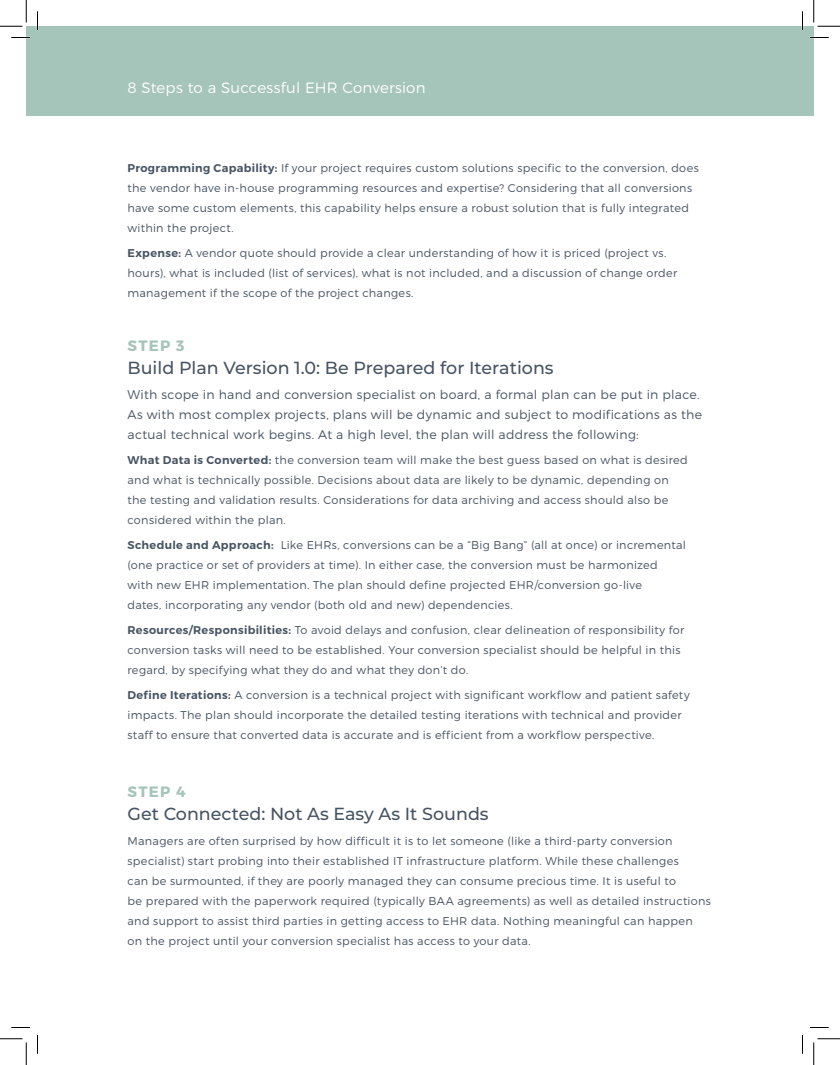
<style>
.page{position:relative;width:840px;height:1065px;background:#fff}
.page>*{position:absolute;margin:0;border:0;box-sizing:border-box;transform-origin:0 0}
.t1{font:500 17.5px "Montserrat";color:#465362}
.t2{font:300 15px "Montserrat";letter-spacing:.01em;color:#fff}
.t3{font:700 15px "Montserrat";letter-spacing:.085em;color:#a5c4ba}
.t4{font:300 12.5px/20px "Montserrat";letter-spacing:.02em;color:#465362}
.t5{font:300 11.25px/20px "Montserrat";letter-spacing:.025em;color:#465362}
.s1{font-weight:600}
</style>
<div class="page">
<div style="left:26px;top:26px;width:788px;height:90px;background:#a5c4ba"></div>
<svg style="left:11px;top:37px;width:19px;height:1px"></svg>
<svg style="left:810px;top:37px;width:19px;height:1px"></svg>
<svg style="left:11px;top:1027px;width:19px;height:1px"></svg>
<svg style="left:810px;top:1027px;width:19px;height:1px"></svg>
<svg style="left:37px;top:11px;width:1px;height:19px"></svg>
<svg style="left:37px;top:1035px;width:1px;height:19px"></svg>
<svg style="left:802px;top:11px;width:1px;height:19px"></svg>
<svg style="left:802px;top:1035px;width:1px;height:19px"></svg>
<svg style="left:0;top:0;width:27px;height:27px"></svg>
<svg style="left:0;top:1039px;width:27px;height:26px"></svg>
<svg style="left:814px;top:0;width:26px;height:27px"></svg>
<svg style="left:814px;top:1039px;width:26px;height:26px"></svg>
<h2 class="t2" style="left:128px;top:80px;width:300px">8 Steps to a Successful EHR Conversion</h2>
<p class="t5" style="left:128px;top:159px;width:573px"><span class="s1">Programming Capability:</span> If your project requires custom solutions specific to the conversion, does the vendor have in-house programming resources and expertise? Considering that all conversions have some custom elements, this capability helps ensure a robust solution that is fully integrated within the project.</p>
<p class="t5" style="left:128px;top:244px;width:551px"><span class="s1">Expense:</span> A vendor quote should provide a clear understanding of how it is priced (project vs. hours), what is included (list of services), what is not included, and a discussion of change order management if the scope of the project changes.</p>
<h2 class="t3" style="left:128px;top:340px;width:58px">STEP 3</h2>
<h1 class="t1" style="left:128px;top:361px;width:428px">Build Plan Version 1.0: Be Prepared for Iterations</h1>
<p class="t4" style="left:128px;top:385px;width:576px">With scope in hand and conversion specialist on board, a formal plan can be put in place.<br>As with most complex projects, plans will be dynamic and subject to modifications as the actual technical work begins. At a high level, the plan will address the following:</p>
<p class="t5" style="left:128px;top:450px;width:562px"><span class="s1">What Data is Converted:</span> the conversion team will make the best guess based on what is desired and what is technically possible. Decisions about data are likely to be dynamic, depending on the testing and validation results. Considerations for data archiving and access should also be considered within the plan.</p>
<p class="t5" style="left:128px;top:535px;width:560px"><span class="s1">Schedule and Approach:</span> Like EHRs, conversions can be a “Big Bang” (all at once) or incremental (one practice or set of providers at time). In either case, the conversion must be harmonized<br>with new EHR implementation. The plan should define projected EHR/conversion go-live<br>dates, incorporating any vendor (both old and new) dependencies.</p>
<p class="t5" style="left:128px;top:620px;width:558px"><span class="s1">Resources/Responsibilities:</span> To avoid delays and confusion, clear delineation of responsibility for conversion tasks will need to be established. Your conversion specialist should be helpful in this regard, by specifying what they do and what they don’t do.</p>
<p class="t5" style="left:128px;top:685px;width:564px"><span class="s1">Define Iterations:</span> A conversion is a technical project with significant workflow and patient safety impacts. The plan should incorporate the detailed testing iterations with technical and provider staff to ensure that converted data is accurate and is efficient from a workflow perspective.</p>
<h2 class="t3" style="left:128px;top:785px;width:60px">STEP 4</h2>
<h1 class="t1" style="left:128px;top:807px;width:363px">Get Connected: Not As Easy As It Sounds</h1>
<p class="t5" style="left:128px;top:832px;width:585px">Managers are often surprised by how difficult it is to let someone (like a third-party conversion specialist) start probing into their established IT infrastructure platform. While these challenges<br>can be surmounted, if they are poorly managed they can consume precious time. It is useful to<br>be prepared with the paperwork required (typically BAA agreements) as well as detailed instructions and support to assist third parties in getting access to EHR data. Nothing meaningful can happen<br>on the project until your conversion specialist has access to your data.</p>
</div>
